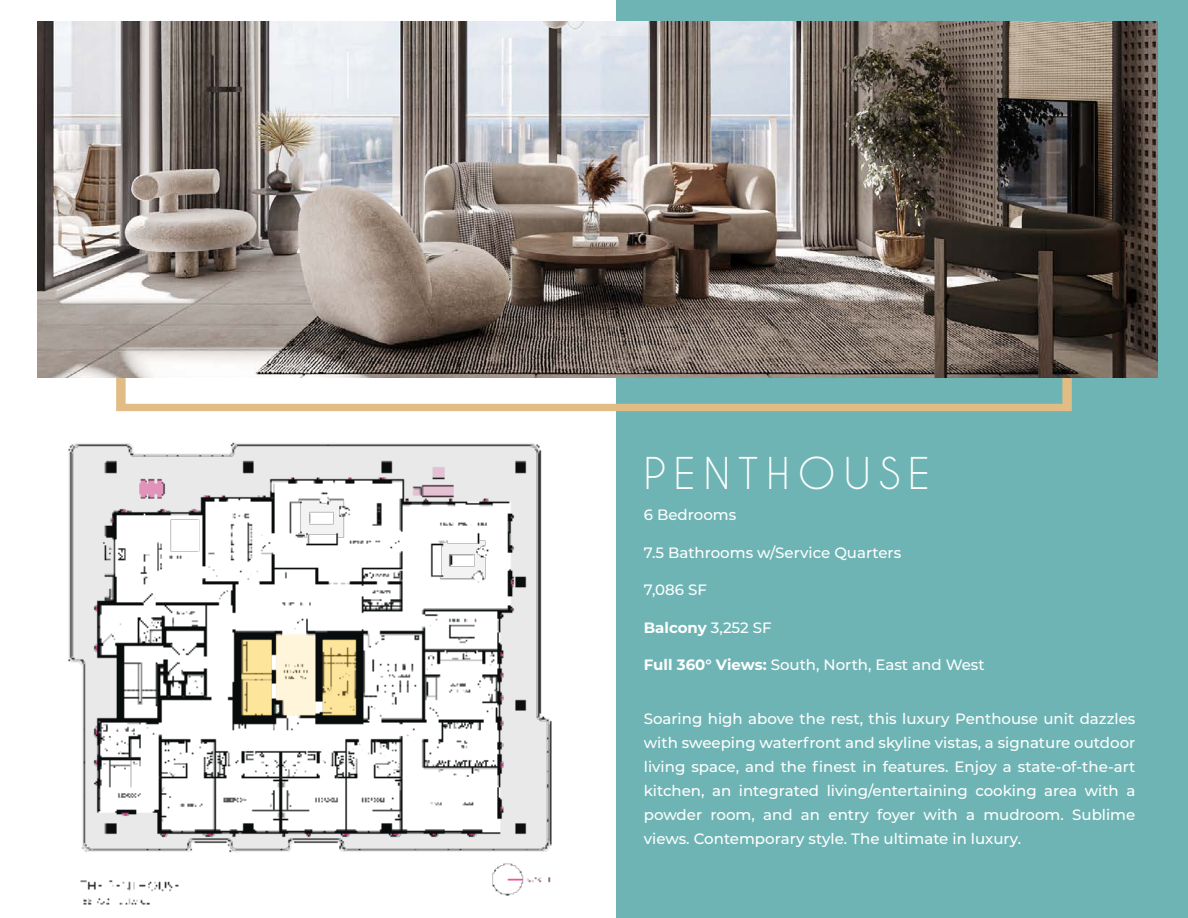
<style>
.page{position:relative;width:1188px;height:918px;background:#fff}
.page>*{position:absolute;margin:0;border:0;box-sizing:border-box;transform-origin:0 0}
.t1{font:41.1px "Caviar Dreams";letter-spacing:.2em;color:#fff}
.t2{font:500 15px/24px "Montserrat";color:#fff;text-align:justify}
.t3{font:700 15px "Montserrat";color:#fff}
.s1{font-weight:500}
.s2{font-weight:700}
</style>
<div class="page">
<div style="left:616px;top:0;width:572px;height:918px;background:#6fb4b4"></div>
<svg style="left:116px;top:378px;width:956px;height:33px"></svg>
<img style="left:68px;top:442px;width:484px;height:463px">
<img style="left:37px;top:22px;width:1120px;height:356px">
<h1 class="t1" style="left:644px;top:448px;width:288px">PENTHOUSE</h1>
<p class="t2" style="left:644px;top:502px;width:94px">6 Bedrooms</p>
<p class="t2" style="left:644px;top:540px;width:259px">7.5 Bathrooms w/Service Quarters</p>
<p class="t2" style="left:644px;top:577px;width:65px">7,086 SF</p>
<p class="t3" style="left:644px;top:616px;width:129px">Balcony <span class="s1">3,252 SF</span></p>
<p class="t2" style="left:644px;top:652px;width:342px"><span class="s2">Full 360° Views:</span> South, North, East and West</p>
<p class="t2" style="left:644px;top:706px;width:493px">Soaring high above the rest, this luxury Penthouse unit dazzles with sweeping waterfront and skyline vistas, a signature outdoor living space, and the finest in features. Enjoy a state-of-the-art kitchen, an integrated living/entertaining cooking area with a powder room, and an entry foyer with a mudroom. Sublime views. Contemporary style. The ultimate in luxury.</p>
</div>
